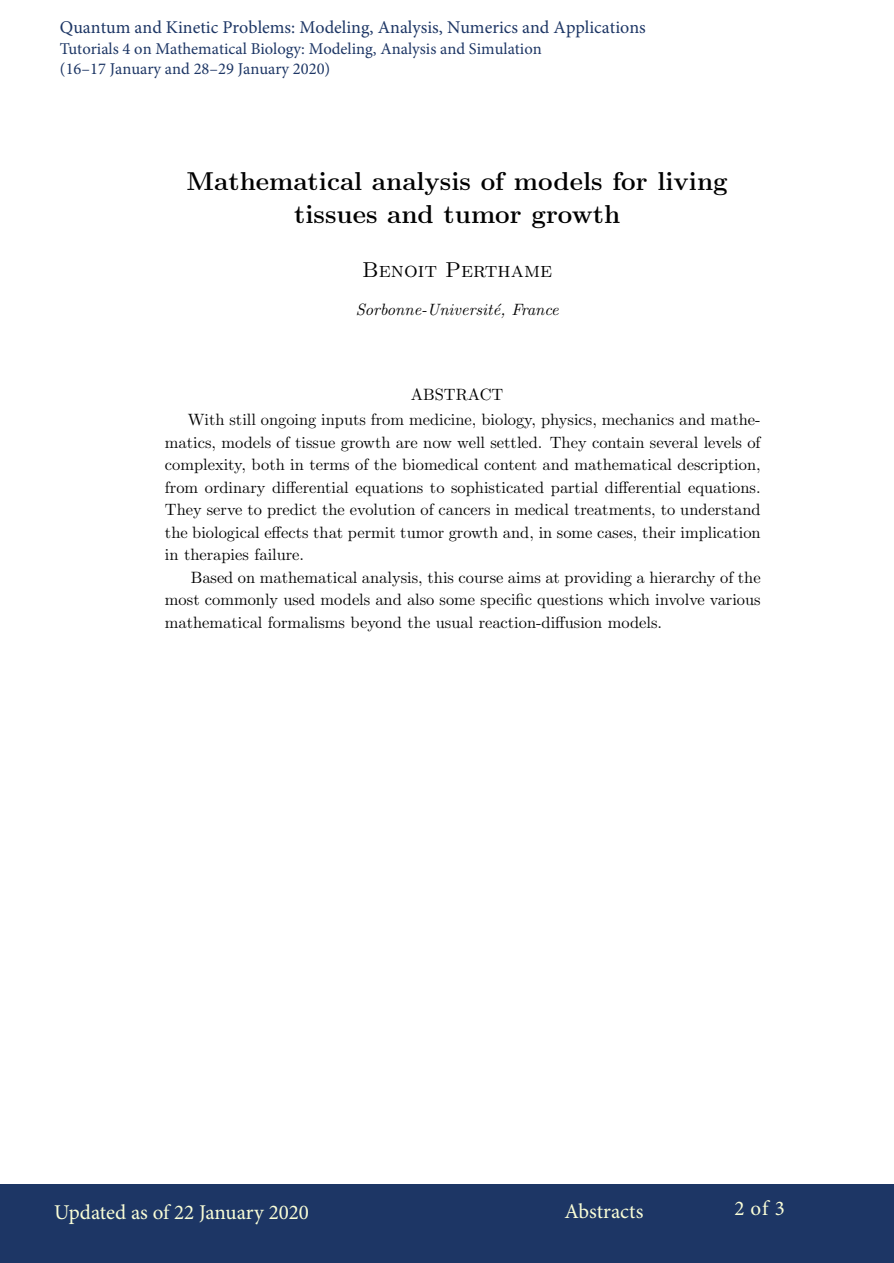
<style>
.page{position:relative;width:894px;height:1263px;background:#fff}
.page>*{position:absolute;margin:0;border:0;box-sizing:border-box;transform-origin:0 0}
.t1{font:25.8px/33px "CMBX12";color:#000;text-align:center}
.t2{font:21.6px "CMCSC10";color:#000}
.t3{font:21px "Minion Pro";color:#fafed7}
.t4{font:18px "Minion Pro";color:#1d3665}
.t5{font:16.5px/20.4px "Minion Pro";color:#1d3665}
.t6{font:16.35px/22.5px "CMR10";color:#000;text-align:justify}
.t7{font:16.35px "CMTI10";color:#000}
</style>
<div class="page">
<div style="left:0;top:1185px;width:893px;height:78px;background:#1d3665"></div>
<p class="t4" style="left:60px;top:15px;width:587px">Quantum and Kinetic Problems: Modeling, Analysis, Numerics and Applications</p>
<p class="t5" style="left:60px;top:38px;width:483px">Tutorials 4 on Mathematical Biology: Modeling, Analysis and Simulation (16–17 January and 28–29 January 2020)</p>
<h1 class="t1" style="left:186px;top:167px;width:542px">Mathematical analysis of models for living tissues and tumor growth</h1>
<h2 class="t2" style="left:362px;top:261px;width:191px">Benoit Perthame</h2>
<p class="t7" style="left:355px;top:302px;width:204px">Sorbonne-Universit´e, France</p>
<p class="t6" style="left:188px;top:384px;width:574px;line-height:24.9px;text-indent:223px">ABSTRACT<br>With still ongoing inputs from medicine, biology, physics, mechanics and mathe-</p>
<p class="t6" style="left:165px;top:432px;width:597px">matics, models of tissue growth are now well settled. They contain several levels of complexity, both in terms of the biomedical content and mathematical description, from ordinary differential equations to sophisticated partial differential equations.<br>They serve to predict the evolution of cancers in medical treatments, to understand the biological effects that permit tumor growth and, in some cases, their implication in therapies failure.</p>
<p class="t6" style="left:165px;top:567px;width:597px;text-indent:26px">Based on mathematical analysis, this course aims at providing a hierarchy of the most commonly used models and also some specific questions which involve various mathematical formalisms beyond the usual reaction-diffusion models.</p>
<p class="t3" style="left:54px;top:1198px;width:256px">Updated as of 22 January 2020</p>
<p class="t3" style="left:564px;top:1196px;width:80px">Abstracts</p>
<p class="t3" style="left:734px;top:1194px;width:52px">2 of 3</p>
</div>
